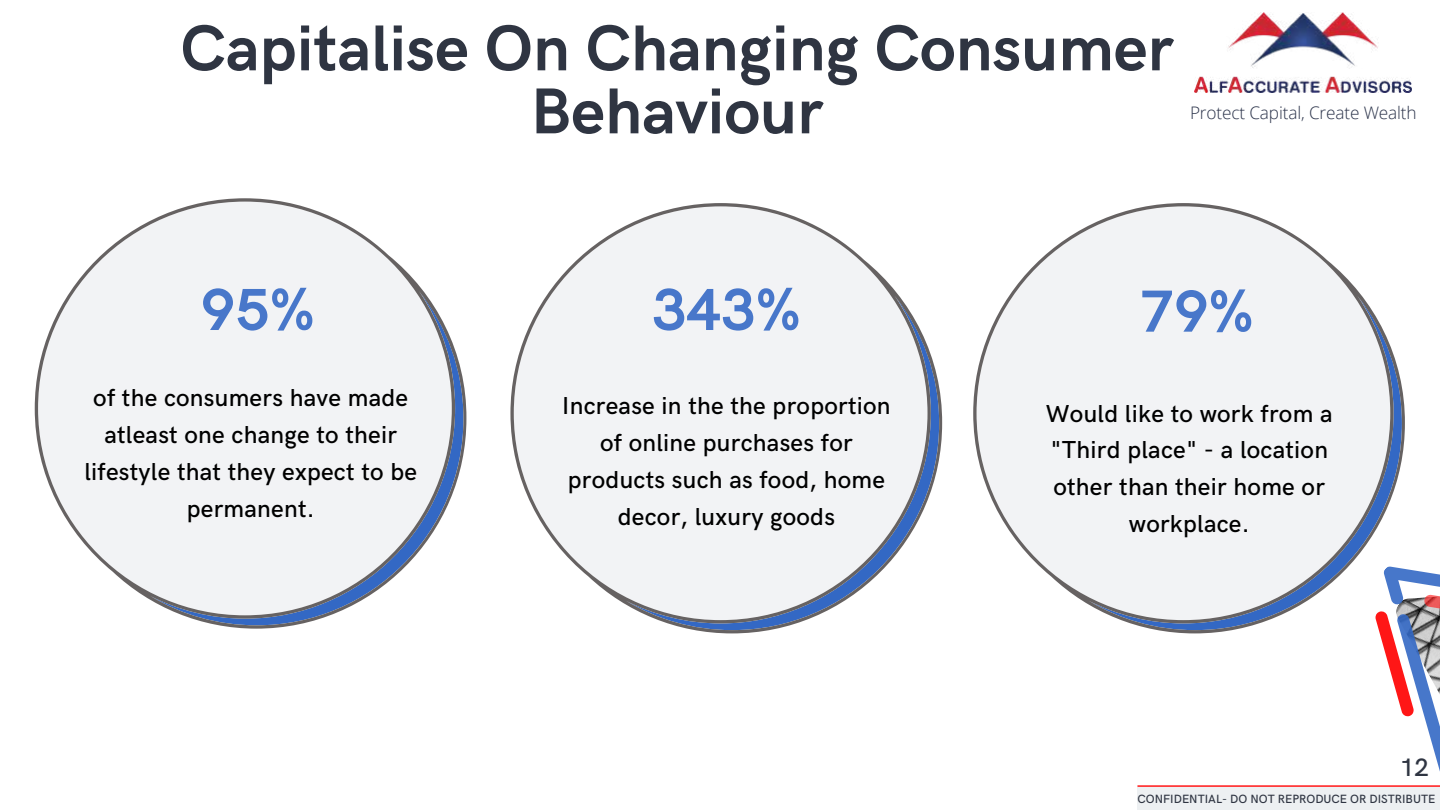
<style>
.page{position:relative;width:1440px;height:810px;background:#fff}
.page>*{position:absolute;margin:0;border:0;box-sizing:border-box;transform-origin:0 0}
.t1{font:700 65px/63px "HK Grotesk";color:#2f3542;text-align:center}
.t2{font:700 59.5px "HK Grotesk";color:#4877ca}
.t3{font:500 25.3px "HK Grotesk";color:#2f3542}
.t4{font:500 24.6px/36.9px "HK Grotesk";letter-spacing:.01em;color:#000;text-align:center}
.t5{font:300 17.2px "Open Sans";letter-spacing:-.01em;color:#2b334a}
.t6{font:500 12px "HK Grotesk";color:#2f3542}
</style>
<div class="page">
<img style="left:1195px;top:12px;width:217px;height:80px">
<svg style="left:1379px;top:569px;width:61px;height:203px"></svg>
<div style="left:1137px;top:787px;width:303px;height:22px;background:#edf0f2"></div>
<hr style="left:1137px;top:785px;width:303px;height:2px;background:#ff1616">
<svg style="left:35px;top:198px;width:432px;height:431px;fill:#f2f3f5"></svg>
<svg style="left:973px;top:203px;width:432px;height:430px;fill:#f2f3f5"></svg>
<svg style="left:510px;top:203px;width:432px;height:430px;fill:#f2f3f5"></svg>
<h1 class="t1" style="left:180px;top:19px;width:995px">Capitalise On Changing Consumer<br>Behaviour</h1>
<p class="t5" style="left:1190px;top:101px;width:228px">Protect Capital, Create Wealth</p>
<h2 class="t2" style="left:201px;top:276px;width:115px">95%</h2>
<p class="t4" style="left:84px;top:380px;width:334px">of the consumers have made atleast one change to their lifestyle that they expect to be permanent.</p>
<h2 class="t2" style="left:652px;top:276px;width:150px">343%</h2>
<h2 class="t2" style="left:1140px;top:278px;width:115px">79%</h2>
<p class="t4" style="left:562px;top:389px;width:330px">Increase in the the proportion of online purchases for products such as food, home decor, luxury goods</p>
<p class="t4" style="left:1046px;top:396px;width:288px">Would like to work from a "Third place" - a location other than their home or workplace.</p>
<p class="t3" style="left:1400px;top:753px;width:30px">12</p>
<p class="t6" style="left:1137px;top:793px;width:299px">CONFIDENTIAL- DO NOT REPRODUCE OR DISTRIBUTE</p>
</div>
